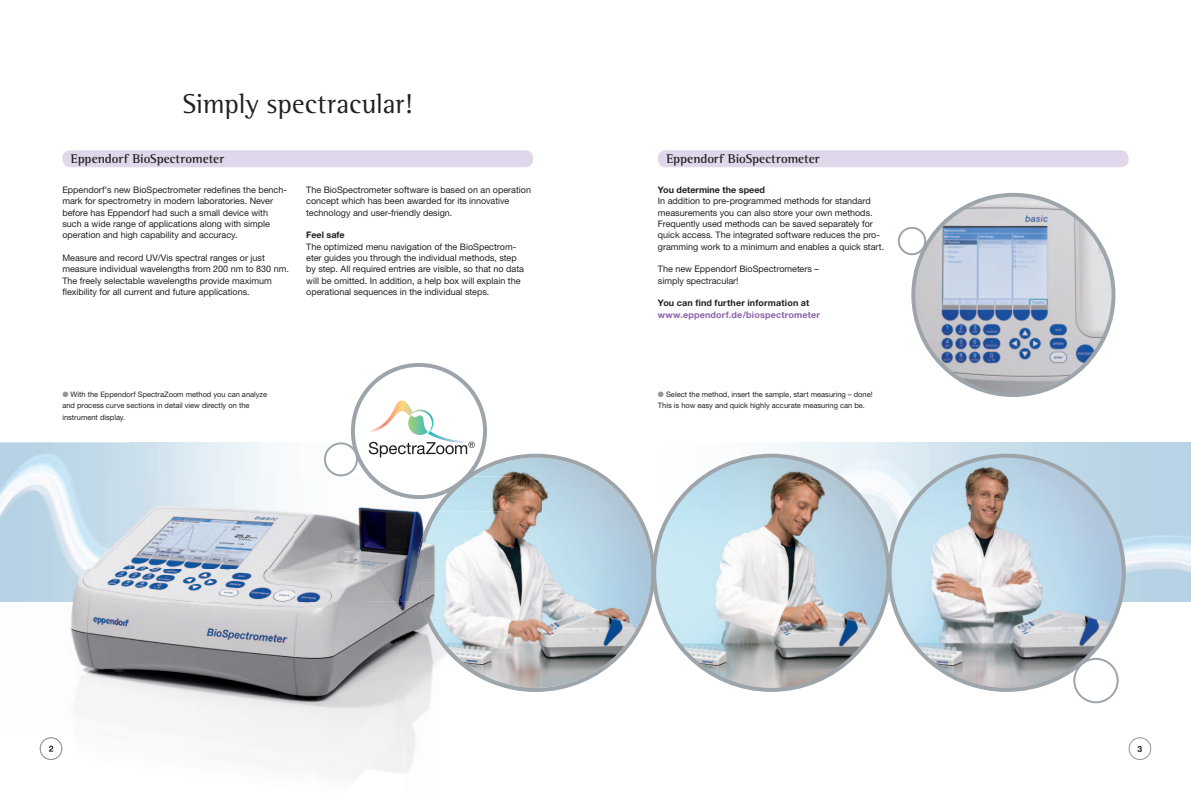
<style>
.page{position:relative;width:1191px;height:794px;background:#fff}
.page>*{position:absolute;margin:0;border:0;box-sizing:border-box;transform-origin:0 0}
.t1{font:28px "EP Rotis Semi Serif";color:#231f20}
.t2{font:700 13px "EP Rotis Semi Serif";letter-spacing:-.005em;color:#231f20}
.t3{font:9px/11.3px "EP Helvetica";color:#231f20}
.t4{font:700 9px "EP Helvetica";letter-spacing:.01em;color:#231f20}
.t5{font:700 9px "EP Helvetica";letter-spacing:.02em;color:#8c62aa}
.t6{font:700 8.5px "EP Helvetica";color:#231f20}
.t7{font:7.5px/11.3px "EP Helvetica";color:#231f20}
.s1{color:#939598}
</style>
<div class="page">
<img style="left:655px;top:442px;width:536px;height:159px">
<img style="left:131px;top:442px;width:412px;height:34px">
<img style="left:0;top:442px;width:131px;height:34px">
<div style="left:62px;top:150px;width:471px;height:17px;background:#e0d7ea;border-radius:8px"></div>
<div style="left:658px;top:150px;width:470px;height:17px;background:#e0d7ea;border-radius:8px"></div>
<div style="left:1128px;top:737px;width:23px;height:23px;border:1px solid #939598;border-radius:50%"></div>
<svg style="left:468px;top:454px;width:187px;height:238px"></svg>
<img style="left:889px;top:456px;width:234px;height:234px;border-radius:117px">
<img style="left:913px;top:195px;width:200px;height:200px;border-radius:100px">
<div style="left:911px;top:193px;width:204px;height:204px;border:4px solid #9da5ab;border-radius:50%"></div>
<img style="left:0;top:601px;width:439px;height:176px">
<img style="left:439px;top:653px;width:34px;height:39px">
<img style="left:473px;top:685px;width:6px;height:7px">
<img style="left:0;top:476px;width:431px;height:125px">
<svg style="left:40px;top:737px;width:22px;height:23px"></svg>
<img style="left:473px;top:476px;width:38px;height:35px">
<img style="left:511px;top:476px;width:30px;height:197px">
<img style="left:424px;top:511px;width:87px;height:36px">
<img style="left:448px;top:547px;width:63px;height:70px">
<img style="left:448px;top:617px;width:63px;height:35px">
<img style="left:453px;top:652px;width:58px;height:33px">
<img style="left:433px;top:476px;width:40px;height:36px">
<img style="left:417px;top:512px;width:31px;height:141px">
<img style="left:448px;top:647px;width:31px;height:30px">
<img style="left:479px;top:673px;width:62px;height:19px">
<div style="left:1073px;top:658px;width:45px;height:45px;border:2px solid #9da5ab;border-radius:50%"></div>
<div style="left:899px;top:228px;width:26px;height:26px;background:#fff;border-radius:50%"></div>
<div style="left:898px;top:227px;width:28px;height:28px;border:2px solid #9da5ab;border-radius:50%"></div>
<div style="left:353px;top:365px;width:132px;height:132px;background:#fff;border-radius:50%"></div>
<svg style="left:368px;top:400px;width:107px;height:57px"></svg>
<div style="left:351px;top:363px;width:136px;height:136px;border:4px solid #9da5ab;border-radius:50%"></div>
<div style="left:325px;top:443px;width:32px;height:32px;background:#fff;border-radius:50%"></div>
<div style="left:324px;top:442px;width:34px;height:34px;border:2px solid #9da5ab;border-radius:50%"></div>
<img style="left:654px;top:456px;width:234px;height:234px;border-radius:117px">
<h1 class="t1" style="left:183px;top:88px;width:231px">Simply spectracular!</h1>
<h2 class="t2" style="left:71px;top:151px;width:155px">Eppendorf BioSpectrometer</h2>
<h2 class="t2" style="left:666px;top:151px;width:155px">Eppendorf BioSpectrometer</h2>
<p class="t3" style="left:62px;top:184px;width:226px">Eppendorf’s new BioSpectrometer redefines the bench&shy;mark for spectrometry in modern laboratories. Never before has Eppendorf had such a small device with such a wide range of applications along with simple operation and high capability and accuracy.</p>
<p class="t3" style="left:62px;top:252px;width:228px">Measure and record UV/Vis spectral ranges or just measure individual wavelengths from 200 nm to 830 nm.<br>The freely selectable wavelengths provide maximum flexibility for all current and future applications.</p>
<p class="t3" style="left:306px;top:184px;width:226px">The BioSpectrometer software is based on an operation concept which has been awarded for its innovative technology and user-friendly design.</p>
<p class="t4" style="left:306px;top:230px;width:40px">Feel safe</p>
<p class="t3" style="left:306px;top:241px;width:219px">The optimized menu navigation of the BioSpectrom&shy;eter guides you through the individual methods, step by step. All required entries are visible, so that no data will be omitted. In addition, a help box will explain the operational sequences in the individual steps.</p>
<p class="t4" style="left:658px;top:184px;width:109px">You determine the speed</p>
<p class="t3" style="left:658px;top:195px;width:228px">In addition to pre-programmed methods for standard measurements you can also store your own methods.<br>Frequently used methods can be saved separately for quick access. The integrated software reduces the pro&shy;gramming work to a minimum and enables a quick start.</p>
<p class="t3" style="left:658px;top:263px;width:163px">The new Eppendorf BioSpectrometers – simply spectracular!</p>
<p class="t4" style="left:658px;top:298px;width:153px">You can find further information at</p>
<p class="t5" style="left:658px;top:309px;width:163px">www.eppendorf.de/biospectrometer</p>
<p class="t7" style="left:62px;top:389px;width:206px"><span class="s1">‡</span> With the Eppendorf SpectraZoom method you can analyze and process curve sections in detail view directly on the instrument display.</p>
<p class="t7" style="left:658px;top:389px;width:216px"><span class="s1">‡</span> Select the method, insert the sample, start measuring – done!<br>This is how easy and quick highly accurate measuring can be.</p>
<p class="t6" style="left:1137px;top:743px;width:6px">3</p>
</div>
